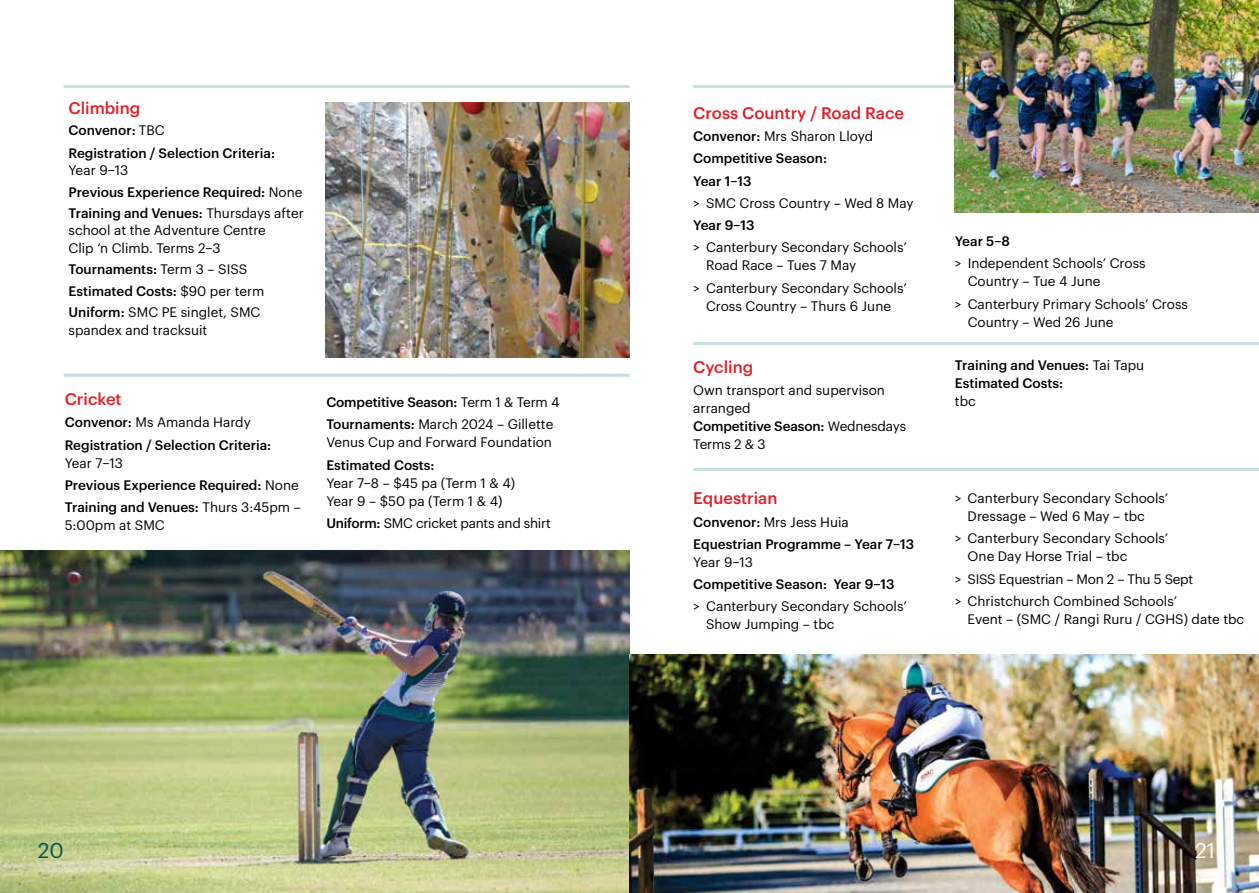
<style>
.page{position:relative;width:1259px;height:893px;background:#fff}
.page>*{position:absolute;margin:0;border:0;box-sizing:border-box;transform-origin:0 0}
.t1{font:21px "Graphik";color:#00544f}
.t2{font:21px "Graphik";color:#fff}
.t3{font:500 16.5px "Graphik";color:#e31f27}
.t4{font:13.5px/18px "Graphik";color:#000}
.t5{font:500 13.5px/22.2px "Graphik";color:#000}
.t6{font:13.5px "Graphik";letter-spacing:-.02em;color:#000}
.s1{font-weight:400}
.s2{font-weight:500}
</style>
<div class="page">
<img style="left:0;top:551px;width:629px;height:342px">
<hr style="left:64px;top:85px;width:565px;height:3px;background:#cadddf">
<hr style="left:64px;top:374px;width:565px;height:3px;background:#cadddf">
<img style="left:325px;top:102px;width:304px;height:256px">
<img style="left:629px;top:655px;width:630px;height:238px">
<hr style="left:693px;top:342px;width:566px;height:3px;background:#cadddf">
<img style="left:955px;top:0;width:304px;height:213px">
<hr style="left:693px;top:85px;width:262px;height:3px;background:#cadddf">
<hr style="left:693px;top:468px;width:566px;height:3px;background:#cadddf">
<p class="t3" style="left:69px;top:95px;width:73px">Climbing</p>
<p class="t5" style="left:69px;top:117px;width:208px;line-height:23px">Convenor: <span class="s1">TBC<br></span>Registration / Selection Criteria:</p>
<p class="t5" style="left:69px;top:158px;width:237px;line-height:21.5px"><span class="s1">Year 9–13<br></span>Previous Experience Required: <span class="s1">None<br></span>Training and Venues: <span class="s1">Thursdays after</span></p>
<p class="t4" style="left:69px;top:221px;width:199px;line-height:17.2px">school at the Adventure Centre<br>Clip ‘n Climb. Terms 2–3</p>
<p class="t4" style="left:69px;top:257px;width:197px;line-height:21.5px"><span class="s2">Tournaments:</span> Term 3 – SISS<br><span class="s2">Estimated Costs:</span> $90 per term<br><span class="s2">Uniform:</span> SMC PE singlet, SMC</p>
<p class="t4" style="left:69px;top:319px;width:140px">spandex and tracksuit</p>
<p class="t3" style="left:65px;top:386px;width:58px">Cricket</p>
<p class="t5" style="left:65px;top:410px;width:208px">Convenor: <span class="s1">Ms Amanda Hardy<br></span>Registration / Selection Criteria:</p>
<p class="t5" style="left:65px;top:450px;width:238px"><span class="s1">Year 7–13<br></span>Previous Experience Required: <span class="s1">None<br></span>Training and Venues: <span class="s1">Thurs 3:45pm –</span></p>
<p class="t4" style="left:65px;top:515px;width:101px">5:00pm at SMC</p>
<p class="t5" style="left:326px;top:390px;width:235px">Competitive Season: <span class="s1">Term 1 &amp; Term 4<br></span>Tournaments: <span class="s1">March 2024 – Gillette</span></p>
<p class="t4" style="left:326px;top:432px;width:227px">Venus Cup and Forward Foundation</p>
<p class="t5" style="left:326px;top:452px;width:110px">Estimated Costs:</p>
<p class="t4" style="left:326px;top:473px;width:190px">Year 7–8 – $45 pa (Term 1 &amp; 4)<br>Year 9 – $50 pa (Term 1 &amp; 4)</p>
<p class="t6" style="left:326px;top:513px;width:226px"><span class="s2">Uniform:</span> SMC cricket pants and shirt</p>
<p class="t3" style="left:693px;top:100px;width:212px">Cross Country / Road Race</p>
<p class="t5" style="left:693px;top:124px;width:181px">Convenor: <span class="s1">Mrs Sharon Lloyd<br></span>Competitive Season:<br>Year 1–13</p>
<p class="t4" style="left:693px;top:193px;width:222px">&gt; SMC Cross Country – Wed 8 May</p>
<p class="t5" style="left:693px;top:213px;width:63px">Year 9–13</p>
<p class="t4" style="left:706px;top:237px;width:202px;text-indent:-13px">&gt; Canterbury Secondary Schools’<br>Road Race – Tues 7 May</p>
<p class="t4" style="left:693px;top:278px;width:215px;text-align:center">&gt; Canterbury Secondary Schools’<br>Cross Country – Thurs 6 June</p>
<p class="t3" style="left:693px;top:354px;width:61px">Cycling</p>
<p class="t4" style="left:693px;top:380px;width:214px">Own transport and supervison arranged<br><span class="s2">Competitive Season:</span> Wednesdays<br>Terms 2 &amp; 3</p>
<p class="t3" style="left:693px;top:486px;width:86px">Equestrian</p>
<p class="t5" style="left:693px;top:510px;width:222px">Convenor: <span class="s1">Mrs Jess Huia<br></span>Equestrian Programme – Year 7–13</p>
<p class="t4" style="left:693px;top:552px;width:61px">Year 9–13</p>
<p class="t5" style="left:693px;top:572px;width:203px">Competitive Season: Year 9–13</p>
<p class="t4" style="left:706px;top:596px;width:202px;text-indent:-13px">&gt; Canterbury Secondary Schools’<br>Show Jumping – tbc</p>
<p class="t5" style="left:955px;top:229px;width:57px">Year 5–8</p>
<p class="t4" style="left:967px;top:253px;width:179px;text-indent:-13px">&gt; Independent Schools’ Cross<br>Country – Tue 4 June</p>
<p class="t4" style="left:967px;top:294px;width:222px;text-indent:-13px">&gt; Canterbury Primary Schools’ Cross<br>Country – Wed 26 June</p>
<p class="t5" style="left:955px;top:355px;width:191px;line-height:18px">Training and Venues: <span class="s1">Tai Tapu<br></span>Estimated Costs:</p>
<p class="t4" style="left:955px;top:391px;width:22px">tbc</p>
<p class="t4" style="left:967px;top:488px;width:202px;text-indent:-13px">&gt; Canterbury Secondary Schools’<br>Dressage – Wed 6 May – tbc</p>
<p class="t4" style="left:967px;top:528px;width:202px;text-indent:-13px">&gt; Canterbury Secondary Schools’<br>One Day Horse Trial – tbc</p>
<p class="t4" style="left:955px;top:566px;width:240px;line-height:22.2px">&gt; SISS Equestrian – Mon 2 – Thu 5 Sept &gt; Christchurch Combined Schools’</p>
<p class="t4" style="left:967px;top:609px;width:278px">Event – (SMC / Rangi Ruru / CGHS) date tbc</p>
<h1 class="t1" style="left:38px;top:834px;width:27px">20</h1>
<h1 class="t2" style="left:1195px;top:834px;width:22px">21</h1>
</div>
